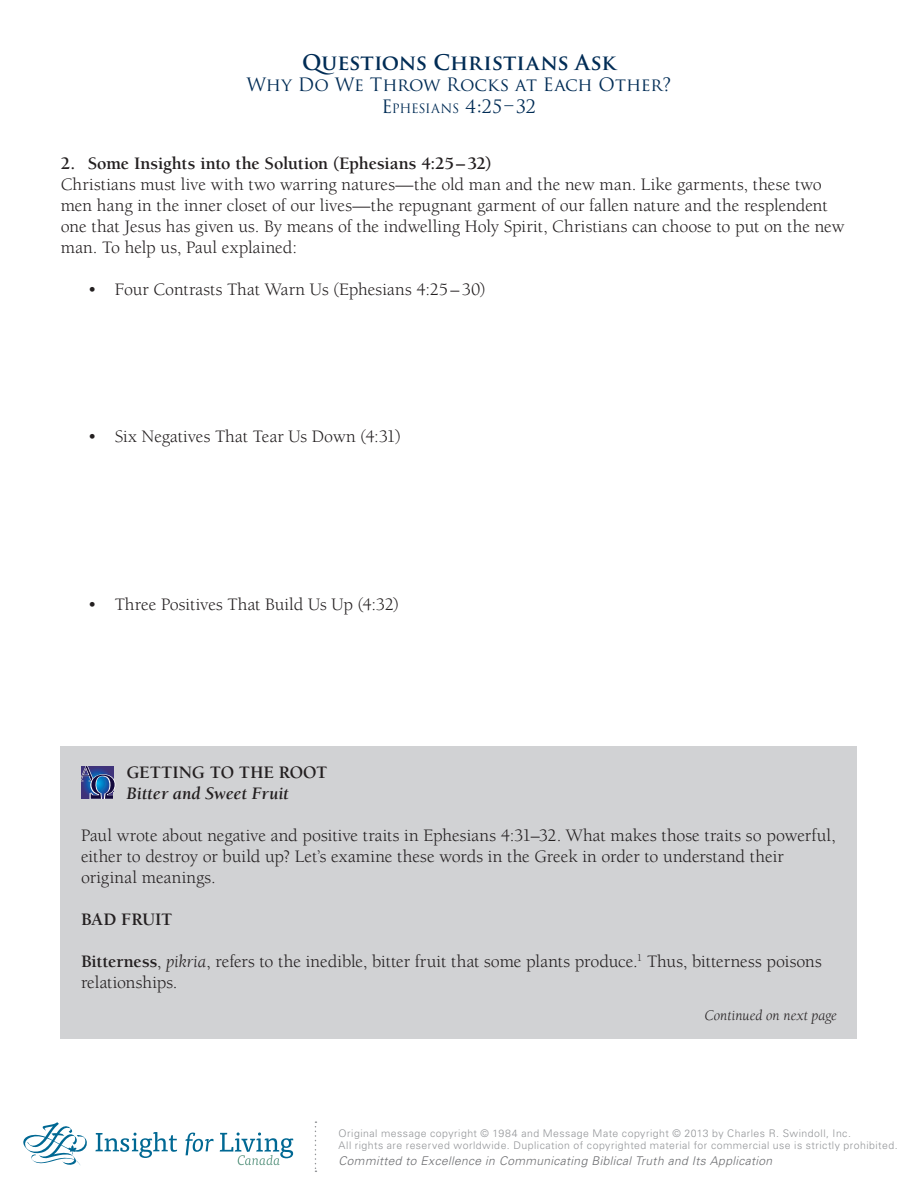
<style>
.page{position:relative;width:918px;height:1188px;background:#fff}
.page>*{position:absolute;margin:0;border:0;box-sizing:border-box;transform-origin:0 0}
.Page_Title{font:700 21px "Trajan Pro";letter-spacing:-.005em;color:#002c55}
.Feature_1st_Prgph{font:18px/21px "Berkeley";letter-spacing:-.005em;color:#231f20}
.Body_Copy{font:18px/21px "Berkeley";color:#231f20}
.Body_copy_bullets{font:18px "Berkeley";letter-spacing:-.005em;color:#231f20}
.Heading_sub-level{font:700 18px "Berkeley";letter-spacing:-.01em;color:#231f20}
.Feature_head{font:italic 700 18px/21px "Berkeley";letter-spacing:-.005em;color:#231f20}
.Page_Subtitle{font:18px "Trajan Pro";letter-spacing:-.01em;color:#002c55}
.Page_Reference{font:18px "Trajan";color:#002c55}
.Feature_1st_Prgph-2{font:700 18px "Berkeley";letter-spacing:-.01em;color:#231f20}
.Feature_1st_Prgph-3{font:italic 15px "Berkeley";letter-spacing:.005em;color:#231f20}
.t1{font:italic 300 12px "Univers";letter-spacing:.03em;color:#6c6d70}
.t2{font:300 10.5px/12px "Univers";letter-spacing:.045em;color:#939598}
.s1{font-size:12.6px}
.s2{font-style:normal}
.s3{font-weight:700}
.s4{font-style:italic}
</style>
<div class="page">
<svg style="left:23px;top:1122px;width:64px;height:44px"></svg>
<svg style="left:95px;top:1132px;width:82px;height:26px"></svg>
<svg style="left:185px;top:1133px;width:29px;height:22px"></svg>
<svg style="left:220px;top:1132px;width:73px;height:33px"></svg>
<svg style="left:315px;top:1121px;width:1px;height:51px"></svg>
<div style="left:61px;top:746px;width:796px;height:293px;background:#d1d2d4"></div>
<svg style="left:81px;top:767px;width:35px;height:32px"></svg>
<p class="Page_Title" style="left:302px;top:49px;width:315px">Questions Christians Ask</p>
<p class="Page_Subtitle" style="left:247px;top:73px;width:426px">Why Do We Throw Rocks at Each Other?</p>
<p class="Page_Reference" style="left:381px;top:96px;width:157px">E<span class="s1">PHESIANS</span> 4:25–32</p>
<p class="Heading_sub-level" style="left:61px;top:154px;width:432px">2. Some Insights into the Solution (Ephesians 4:25–32)</p>
<p class="Body_Copy" style="left:61px;top:175px;width:785px">Christians must live with two warring natures—the old man and the new man. Like garments, these two men hang in the inner closet of our lives—the repugnant garment of our fallen nature and the resplendent one that Jesus has given us. By means of the indwelling Holy Spirit, Christians can choose to put on the new man. To help us, Paul explained:</p>
<p class="Body_copy_bullets" style="left:88px;top:280px;width:399px">• Four Contrasts That Warn Us (Ephesians 4:25–30)</p>
<p class="Body_copy_bullets" style="left:88px;top:427px;width:314px">• Six Negatives That Tear Us Down (4:31)</p>
<p class="Body_copy_bullets" style="left:88px;top:595px;width:313px">• Three Positives That Build Us Up (4:32)</p>
<p class="Feature_head" style="left:126px;top:762px;width:202px"><span class="s2">GETTING TO THE ROOT<br></span>Bitter and Sweet Fruit</p>
<p class="Feature_1st_Prgph" style="left:81px;top:825px;width:756px">Paul wrote about negative and positive traits in Ephesians 4:31–32. What makes those traits so powerful, either to destroy or build up? Let’s examine these words in the Greek in order to understand their original meanings.</p>
<p class="Feature_1st_Prgph-2" style="left:81px;top:909px;width:93px">BAD FRUIT</p>
<p class="Feature_1st_Prgph" style="left:81px;top:951px;width:742px"><span class="s3">Bitterness</span>, <span class="s4">pikria</span>, refers to the inedible, bitter fruit that some plants produce.<sup>1</sup> Thus, bitterness poisons relationships.</p>
<p class="Feature_1st_Prgph-3" style="left:704px;top:1008px;width:134px">Continued on next page</p>
<p class="t2" style="left:339px;top:1127px;width:561px">Original message copyright © 1984 and Message Mate copyright © 2013 by Charles R. Swindoll, Inc.<br>All rights are reserved worldwide. Duplication of copyrighted material for commercial use is strictly prohibited.</p>
<p class="t1" style="left:339px;top:1154px;width:435px">Committed to Excellence in Communicating Biblical Truth and Its Application</p>
</div>
